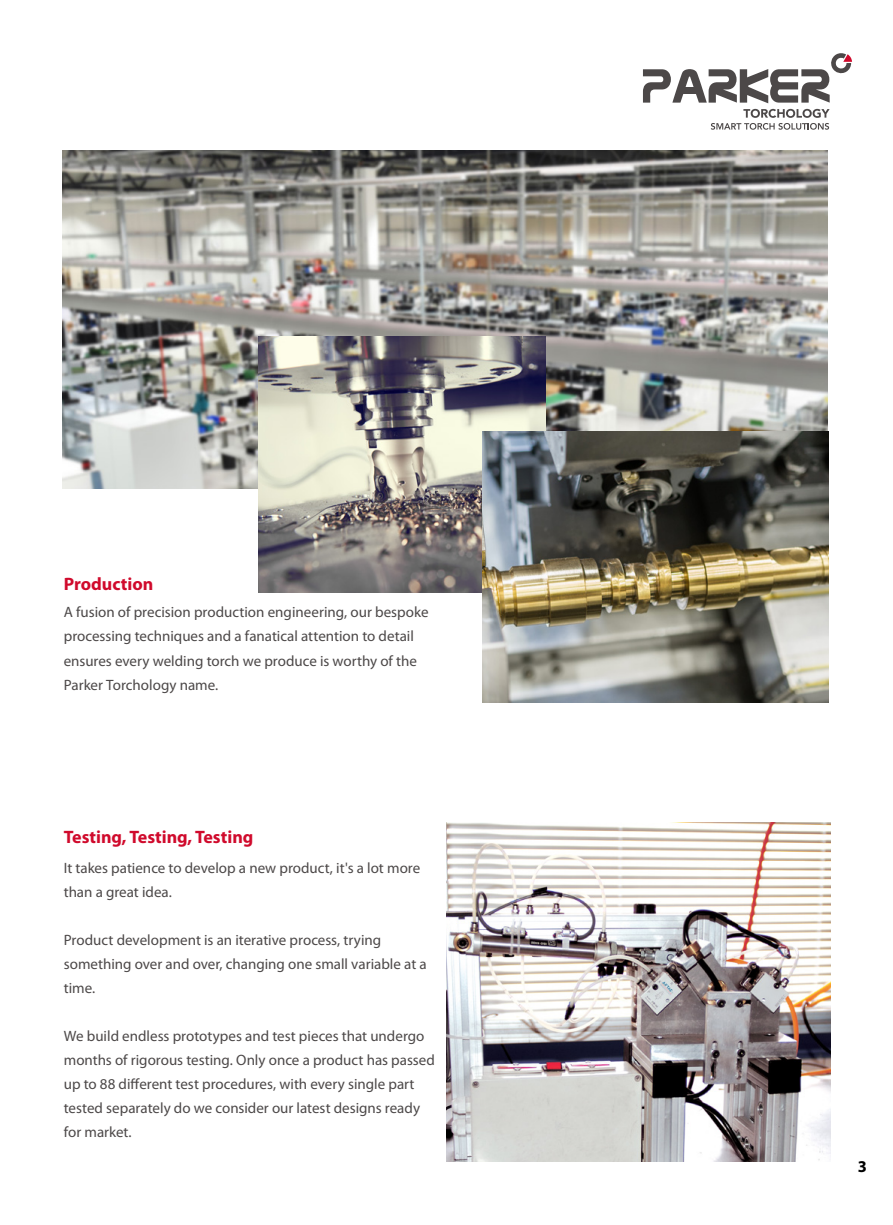
<style>
.page{position:relative;width:893px;height:1225px;background:#fff}
.page>*{position:absolute;margin:0;border:0;box-sizing:border-box;transform-origin:0 0}
.t1{font:700 18px "Myriad Pro";color:#d00a2c}
.t2{font:700 16.5px "Myriad Pro";color:#000}
.t3{font:15px/24px "Myriad Pro";color:#4c4848}
</style>
<div class="page">
<img style="left:62px;top:151px;width:766px;height:338px">
<img style="left:258px;top:337px;width:287px;height:255px">
<img style="left:483px;top:432px;width:346px;height:270px">
<img style="left:447px;top:823px;width:383px;height:338px">
<svg style="left:643px;top:53px;width:209px;height:50px"></svg>
<div style="left:680px;top:87px;width:18px;height:6px;background:#4c4848"></div>
<svg style="left:711px;top:109px;width:119px;height:21px"></svg>
<p class="t1" style="left:64px;top:572px;width:91px">Production</p>
<p class="t3" style="left:64px;top:600px;width:366px">A fusion of precision production engineering, our bespoke processing techniques and a fanatical attention to detail ensures every welding torch we produce is worthy of the Parker Torchology name.</p>
<p class="t1" style="left:64px;top:825px;width:191px">Testing, Testing, Testing</p>
<p class="t3" style="left:64px;top:855px;width:358px">It takes patience to develop a new product, it's a lot more than a great idea.</p>
<p class="t3" style="left:64px;top:927px;width:364px">Product development is an iterative process, trying something over and over, changing one small variable at a time.</p>
<p class="t3" style="left:64px;top:1024px;width:373px">We build endless prototypes and test pieces that undergo months of rigorous testing. Only once a product has passed up to 88 different test procedures, with every single part tested separately do we consider our latest designs ready for market.</p>
<p class="t2" style="left:858px;top:1155px;width:11px">3</p>
</div>
